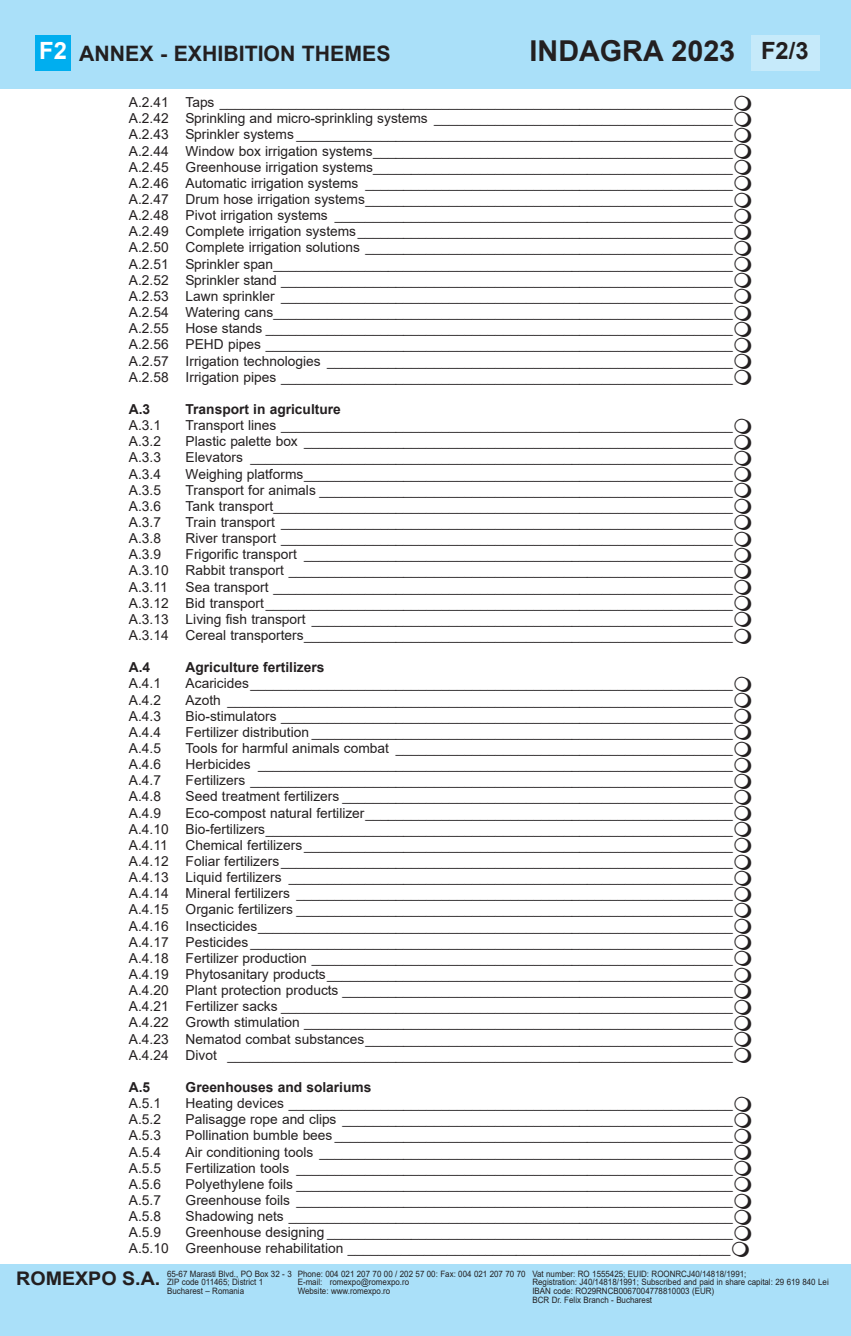
<style>
.page{position:relative;width:851px;height:1336px;background:#fff}
.page>*{position:absolute;margin:0;border:0;box-sizing:border-box;transform-origin:0 0}
.t1{font:700 28.75px "Arial";color:#231f20}
.t2{font:700 21.25px "Arial";color:#231f20}
.t3{font:700 18.75px "Arial";color:#231f20;scale:1.05 1}
.t4{font:13.75px/16.1px "Arial";color:#231f20;text-align:justify}
.t5{font:700 13.75px "Arial";color:#231f20}
.t6{font:8.75px/8.8px "Arial";color:#231f20;scale:.91 1}
.s1{font-size:23.75px;color:#fff}
.s2{font-size:23.75px}
</style>
<div class="page">
<div style="left:0;top:0;width:850px;height:89px;background:#aae0f9"></div>
<div style="left:35px;top:35px;width:36px;height:35px;background:#00aeef"></div>
<div style="left:751px;top:35px;width:68px;height:35px;background:#c6eafa"></div>
<div style="left:0;top:1264px;width:850px;height:72px;background:#aae0f9"></div>
<h2 class="t2" style="left:39px;top:42px;width:353px"><span class="s1">F2</span> ANNEX - EXHIBITION THEMES</h2>
<h1 class="t1" style="left:529px;top:35px;width:280px">INDAGRA 2023 <span class="s2">F2/3</span></h1>
<p class="t4" style="left:129px;top:94px;width:605px">A.2.41 Taps ___________________________________________________________________ A.2.42 Sprinkling and micro-sprinkling systems _______________________________________ A.2.43 Sprinkler systems _________________________________________________________ A.2.44 Window box irrigation systems_______________________________________________ A.2.45 Greenhouse irrigation systems_______________________________________________ A.2.46 Automatic irrigation systems ________________________________________________ A.2.47 Drum hose irrigation systems________________________________________________ A.2.48 Pivot irrigation systems ____________________________________________________ A.2.49 Complete irrigation systems _________________________________________________ A.2.50 Complete irrigation solutions ________________________________________________ A.2.51 Sprinkler span____________________________________________________________ A.2.52 Sprinkler stand ___________________________________________________________ A.2.53 Lawn sprinkler ___________________________________________________________ A.2.54 Watering cans____________________________________________________________ A.2.55 Hose stands _____________________________________________________________ A.2.56 PEHD pipes _____________________________________________________________ A.2.57 Irrigation technologies _____________________________________________________ A.2.58 Irrigation pipes ___________________________________________________________</p>
<p class="t5" style="left:129px;top:401px;width:23px">A.3</p>
<p class="t5" style="left:186px;top:401px;width:157px">Transport in agriculture</p>
<p class="t4" style="left:129px;top:417px;width:34px">A.3.1</p>
<p class="t4" style="left:186px;top:417px;width:548px">Transport lines ___________________________________________________________</p>
<p class="t4" style="left:129px;top:433px;width:34px">A.3.2</p>
<p class="t4" style="left:186px;top:433px;width:548px">Plastic palette box ________________________________________________________</p>
<p class="t4" style="left:129px;top:449px;width:34px">A.3.3</p>
<p class="t4" style="left:186px;top:449px;width:548px">Elevators _______________________________________________________________</p>
<p class="t4" style="left:129px;top:466px;width:34px">A.3.4</p>
<p class="t4" style="left:186px;top:466px;width:548px">Weighing platforms________________________________________________________</p>
<p class="t4" style="left:129px;top:482px;width:34px">A.3.5</p>
<p class="t4" style="left:186px;top:482px;width:548px">Transport for animals ______________________________________________________</p>
<p class="t4" style="left:129px;top:498px;width:34px">A.3.6</p>
<p class="t4" style="left:186px;top:498px;width:548px">Tank transport____________________________________________________________</p>
<p class="t4" style="left:129px;top:514px;width:34px">A.3.7</p>
<p class="t4" style="left:186px;top:514px;width:548px">Train transport ___________________________________________________________</p>
<p class="t4" style="left:129px;top:530px;width:34px">A.3.8</p>
<p class="t4" style="left:186px;top:530px;width:548px">River transport ___________________________________________________________</p>
<p class="t4" style="left:129px;top:546px;width:34px">A.3.9</p>
<p class="t4" style="left:129px;top:546px;width:605px;text-indent:57px">Frigorific transport ________________________________________________________ A.3.10 Rabbit transport __________________________________________________________ A.3.11</p>
<p class="t4" style="left:129px;top:579px;width:605px;text-indent:57px">Sea transport ____________________________________________________________ A.3.12 Bid transport _____________________________________________________________ A.3.13 Living fish transport _______________________________________________________ A.3.14 Cereal transporters________________________________________________________</p>
<p class="t5" style="left:129px;top:660px;width:23px">A.4</p>
<p class="t5" style="left:186px;top:660px;width:140px">Agriculture fertilizers</p>
<p class="t4" style="left:129px;top:675px;width:34px">A.4.1</p>
<p class="t4" style="left:186px;top:675px;width:548px">Acaricides_______________________________________________________________</p>
<p class="t4" style="left:129px;top:692px;width:34px">A.4.2</p>
<p class="t4" style="left:186px;top:692px;width:548px">Azoth __________________________________________________________________</p>
<p class="t4" style="left:129px;top:708px;width:34px">A.4.3</p>
<p class="t4" style="left:186px;top:708px;width:548px">Bio-stimulators ___________________________________________________________</p>
<p class="t4" style="left:129px;top:724px;width:34px">A.4.4</p>
<p class="t4" style="left:186px;top:724px;width:548px">Fertilizer distribution _______________________________________________________</p>
<p class="t4" style="left:129px;top:740px;width:34px">A.4.5</p>
<p class="t4" style="left:186px;top:740px;width:548px">Tools for harmful animals combat ____________________________________________</p>
<p class="t4" style="left:129px;top:756px;width:34px">A.4.6</p>
<p class="t4" style="left:186px;top:756px;width:548px">Herbicides ______________________________________________________________</p>
<p class="t4" style="left:129px;top:772px;width:34px">A.4.7</p>
<p class="t4" style="left:186px;top:772px;width:548px">Fertilizers _______________________________________________________________</p>
<p class="t4" style="left:129px;top:788px;width:34px">A.4.8</p>
<p class="t4" style="left:186px;top:788px;width:548px">Seed treatment fertilizers ___________________________________________________</p>
<p class="t4" style="left:129px;top:805px;width:34px">A.4.9</p>
<p class="t4" style="left:129px;top:805px;width:605px;text-indent:57px">Eco-compost natural fertilizer________________________________________________ A.4.10 Bio-fertilizers_____________________________________________________________ A.4.11</p>
<p class="t4" style="left:129px;top:837px;width:605px;text-indent:57px">Chemical fertilizers ________________________________________________________ A.4.12 Foliar fertilizers ___________________________________________________________ A.4.13 Liquid fertilizers __________________________________________________________ A.4.14 Mineral fertilizers _________________________________________________________ A.4.15 Organic fertilizers _________________________________________________________ A.4.16 Insecticides______________________________________________________________ A.4.17 Pesticides _______________________________________________________________ A.4.18 Fertilizer production _______________________________________________________ A.4.19 Phytosanitary products _____________________________________________________ A.4.20 Plant protection products ___________________________________________________ A.4.21 Fertilizer sacks ___________________________________________________________ A.4.22 Growth stimulation ________________________________________________________ A.4.23 Nematod combat substances________________________________________________ A.4.24 Divot __________________________________________________________________</p>
<p class="t5" style="left:129px;top:1079px;width:23px">A.5</p>
<p class="t5" style="left:186px;top:1079px;width:187px">Greenhouses and solariums</p>
<p class="t4" style="left:129px;top:1095px;width:34px">A.5.1</p>
<p class="t4" style="left:186px;top:1095px;width:548px">Heating devices __________________________________________________________</p>
<p class="t4" style="left:129px;top:1111px;width:34px">A.5.2</p>
<p class="t4" style="left:186px;top:1111px;width:548px">Palisagge rope and clips ___________________________________________________</p>
<p class="t4" style="left:129px;top:1127px;width:34px">A.5.3</p>
<p class="t4" style="left:186px;top:1127px;width:548px">Pollination bumble bees ____________________________________________________</p>
<p class="t4" style="left:129px;top:1144px;width:34px">A.5.4</p>
<p class="t4" style="left:186px;top:1144px;width:548px">Air conditioning tools ______________________________________________________</p>
<p class="t4" style="left:129px;top:1160px;width:34px">A.5.5</p>
<p class="t4" style="left:186px;top:1160px;width:548px">Fertilization tools _________________________________________________________</p>
<p class="t4" style="left:129px;top:1176px;width:34px">A.5.6</p>
<p class="t4" style="left:186px;top:1176px;width:548px">Polyethylene foils _________________________________________________________</p>
<p class="t4" style="left:129px;top:1192px;width:34px">A.5.7</p>
<p class="t4" style="left:186px;top:1192px;width:548px">Greenhouse foils _________________________________________________________</p>
<p class="t4" style="left:129px;top:1208px;width:34px">A.5.8</p>
<p class="t4" style="left:186px;top:1208px;width:548px">Shadowing nets __________________________________________________________</p>
<p class="t4" style="left:129px;top:1224px;width:34px">A.5.9</p>
<p class="t4" style="left:129px;top:1224px;width:605px;text-align:right">Greenhouse designing _____________________________________________________<br>A.5.10 Greenhouse rehabilitation __________________________________________________</p>
<h3 class="t3" style="left:16px;top:1268px;width:139px">ROMEXPO S.A.</h3>
<p class="t6" style="left:167px;top:1269px;width:138px">65-67 Marasti Blvd., PO Box 32 - 3<br>ZIP code 011465; District 1<br>Bucharest – Romania</p>
<p class="t6" style="left:532px;top:1269px;width:327px">Vat number: RO 1555425; EUID: ROONRCJ40/14818/1991;<br>Registration: J40/14818/1991; Subscribed and paid in share capital: 29 619 840 Lei IBAN code: RO29RNCB0067004778810003 (EUR)<br>BCR Dr. Felix Branch - Bucharest</p>
<p class="t6" style="left:298px;top:1269px;width:252px">Phone: 004 021 207 70 00 / 202 57 00: Fax: 004 021 207 70 70<br>E-mail: romexpo@romexpo.ro<br>Website: www.romexpo.ro</p>
</div>
